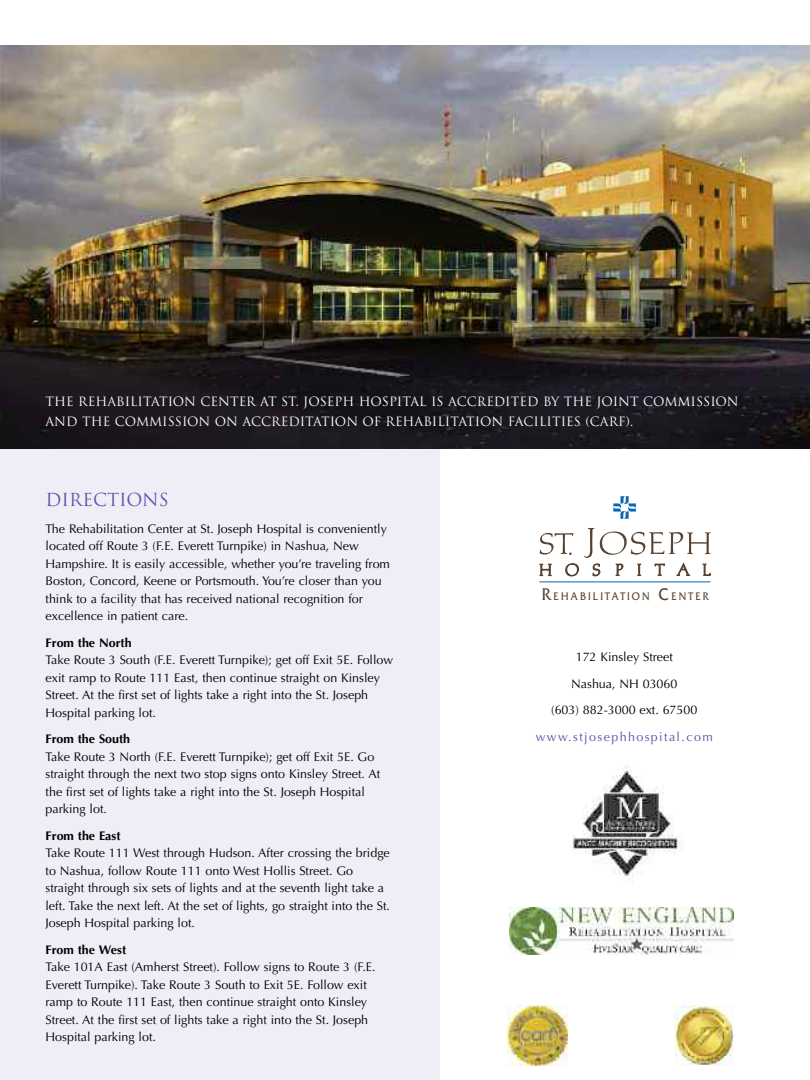
<style>
.page{position:relative;width:810px;height:1080px;background:#fff}
.page>*{position:absolute;margin:0;border:0;box-sizing:border-box;transform-origin:0 0}
.t1{font:17.5px "Trajan";color:#5c53a8}
.t2{font:12.5px/17.5px "Optima";color:#000}
.t3{font:12.5px/20px "Trajan";color:#fff}
.t4{font:700 12.5px "Optima";color:#000}
.t5{font:12.5px "Optima";letter-spacing:.11em;color:#5c53a8}
.t6{font:11.5px "Friz Quadrata";color:#594330;scale:.9 1}
.s1{font-size:17.75px}
</style>
<div class="page">
<div style="left:0;top:449px;width:439px;height:631px;background:#efeef6"></div>
<img style="left:0;top:45px;width:810px;height:404px">
<svg style="left:613px;top:496px;width:23px;height:23px"></svg>
<svg style="left:540px;top:528px;width:171px;height:55px"></svg>
<hr style="left:539px;top:582px;width:171px;height:1px;background:#0668b3">
<img style="left:572px;top:766px;width:111px;height:117px">
<img style="left:510px;top:907px;width:224px;height:48px">
<img style="left:508px;top:1006px;width:60px;height:59px">
<img style="left:674px;top:1006px;width:60px;height:59px">
<p class="t3" style="left:46px;top:391px;width:695px">THE REHABILITATION CENTER AT ST. JOSEPH HOSPITAL IS ACCREDITED BY THE JOINT COMMISSION<br>AND THE COMMISSION ON ACCREDITATION OF REHABILITATION FACILITIES (CARF).</p>
<h1 class="t1" style="left:46px;top:489px;width:125px">DIRECTIONS</h1>
<p class="t2" style="left:46px;top:520px;width:346px">The Rehabilitation Center at St. Joseph Hospital is conveniently located off Route 3 (F.E. Everett Turnpike) in Nashua, New Hampshire. It is easily accessible, whether you’re traveling from Boston, Concord, Keene or Portsmouth. You’re closer than you think to a facility that has received national recognition for excellence in patient care.</p>
<p class="t4" style="left:46px;top:635px;width:88px">From the North</p>
<p class="t2" style="left:46px;top:651px;width:349px">Take Route 3 South (F.E. Everett Turnpike); get off Exit 5E. Follow exit ramp to Route 111 East, then continue straight on Kinsley Street. At the first set of lights take a right into the St. Joseph Hospital parking lot.</p>
<p class="t4" style="left:46px;top:732px;width:86px">From the South</p>
<p class="t2" style="left:46px;top:748px;width:336px">Take Route 3 North (F.E. Everett Turnpike); get off Exit 5E. Go straight through the next two stop signs onto Kinsley Street. At the first set of lights take a right into the St. Joseph Hospital parking lot.</p>
<p class="t4" style="left:46px;top:828px;width:76px">From the East</p>
<p class="t2" style="left:45px;top:844px;width:346px">Take Route 111 West through Hudson. After crossing the bridge to Nashua, follow Route 111 onto West Hollis Street. Go straight through six sets of lights and at the seventh light take a left. Take the next left. At the set of lights, go straight into the St.<br>Joseph Hospital parking lot.</p>
<p class="t4" style="left:45px;top:942px;width:82px">From the West</p>
<p class="t2" style="left:45px;top:958px;width:332px">Take 101A East (Amherst Street). Follow signs to Route 3 (F.E.<br>Everett Turnpike). Take Route 3 South to Exit 5E. Follow exit ramp to Route 111 East, then continue straight onto Kinsley Street. At the first set of lights take a right into the St. Joseph Hospital parking lot.</p>
<p class="t6" style="left:542px;top:590px;width:188px"><span class="s1">R</span>EHABILITATION <span class="s1">C</span>ENTER</p>
<p class="t2" style="left:551px;top:644px;width:148px;line-height:26.5px;text-align:center">172 Kinsley Street<br>Nashua, NH 03060<br>(603) 882-3000 ext. 67500</p>
<p class="t5" style="left:536px;top:729px;width:178px">www.stjosephhospital.com</p>
</div>
